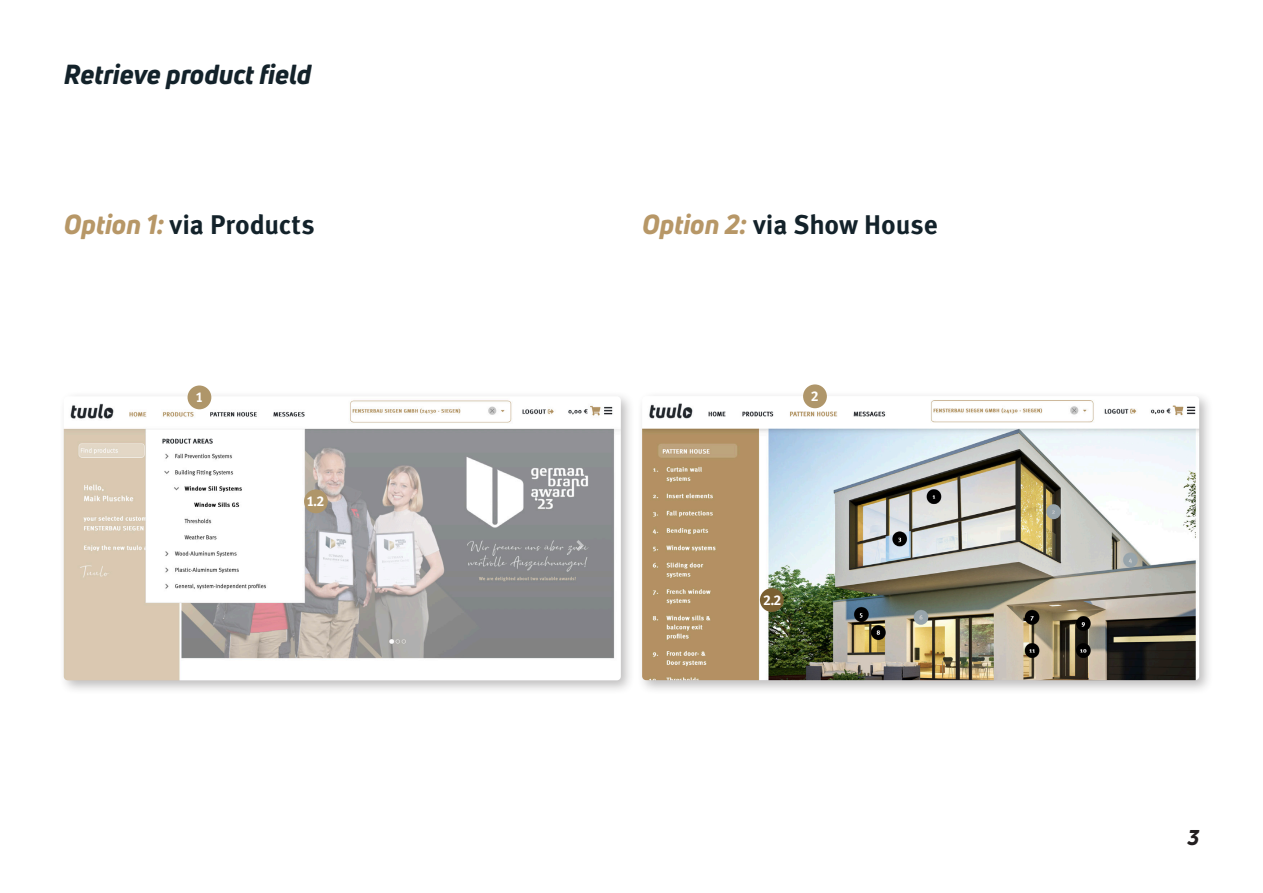
<style>
.page{position:relative;width:1263px;height:893px;background:#fff}
.page>*{position:absolute;margin:0;border:0;box-sizing:border-box;transform-origin:0 0}
.t1{font:700 27px "Gutmann Meta";letter-spacing:-.005em;color:#13222a}
.t2{font:italic 800 27px "Uni Neue";letter-spacing:-.005em;color:#13222a}
.t3{font:italic 800 21px "Uni Neue";color:#231f20}
.t4{font:700 14.1px "Meta Pro";color:#fff}
.s1{font-family:"Uni Neue";font-weight:800;font-style:italic;color:#b79767}
</style>
<div class="page">
<div style="left:58px;top:391px;width:578px;height:304px;background:#231f20;opacity:.3"></div>
<img style="left:64px;top:396px;width:557px;height:284px">
<div style="left:637px;top:391px;width:577px;height:304px;background:#231f20;opacity:.3"></div>
<img style="left:642px;top:396px;width:557px;height:284px">
<div style="left:188px;top:385px;width:23px;height:24px;background:#af966a;border-radius:50%"></div>
<div style="left:304px;top:489px;width:24px;height:24px;background:#af966a;border-radius:50%"></div>
<div style="left:760px;top:588px;width:24px;height:24px;background:#7a6031;border-radius:50%"></div>
<div style="left:803px;top:384px;width:24px;height:24px;background:#af966a;border-radius:50%"></div>
<p class="t2" style="left:64px;top:56px;width:249px">Retrieve product field</p>
<p class="t1" style="left:64px;top:203px;width:252px"><span class="s1">Option 1:</span> via Products</p>
<p class="t1" style="left:642px;top:203px;width:297px"><span class="s1">Option 2:</span> via Show House</p>
<p class="t4" style="left:195px;top:386px;width:10px">1</p>
<p class="t4" style="left:306px;top:490px;width:20px">1.2</p>
<p class="t4" style="left:811px;top:385px;width:10px">2</p>
<p class="t4" style="left:763px;top:589px;width:20px">2.2</p>
<p class="t3" style="left:1187px;top:823px;width:13px">3</p>
</div>
